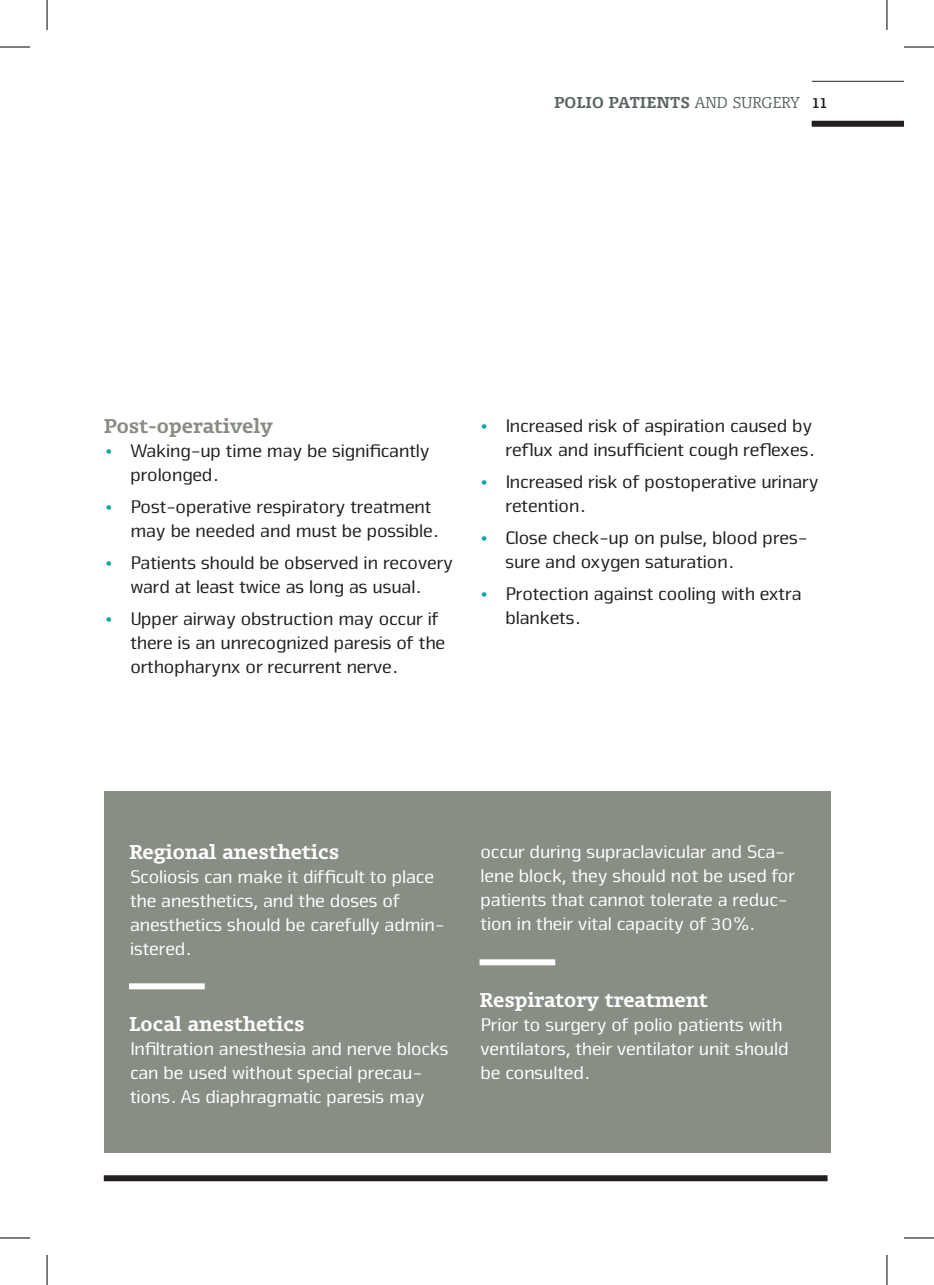
<style>
.page{position:relative;width:934px;height:1285px;background:#fff}
.page>*{position:absolute;margin:0;border:0;box-sizing:border-box;transform-origin:0 0}
.t1{font:19px/24px "Nuri";color:#231f20}
.t2{font:19px/24px "Nuri";color:#fff}
.t3{font:700 19px "Olsen";color:#fff}
.t4{font:700 19px "Olsen";color:#888d84}
.t5{font:700 15px "Olsen";color:#5b6664}
.s1{font-weight:300}
.s2{font-family:"Nuri";font-size:16px;color:#231f20}
.s3{color:#00a99d}
</style>
<div class="page">
<div style="left:811px;top:121px;width:92px;height:6px;background:#231f20"></div>
<hr style="left:811px;top:81px;width:92px;height:1px;background:#231f20">
<div style="left:104px;top:1175px;width:723px;height:6px;background:#231f20"></div>
<div style="left:104px;top:791px;width:725px;height:361px;background:#888e84"></div>
<div style="left:129px;top:983px;width:76px;height:6px;background:#fff"></div>
<div style="left:479px;top:959px;width:76px;height:6px;background:#fff"></div>
<hr style="left:0;top:47px;width:30px;height:1px;background:#000">
<hr style="left:903px;top:47px;width:30px;height:1px;background:#000">
<hr style="left:0;top:1237px;width:30px;height:1px;background:#000">
<hr style="left:903px;top:1237px;width:30px;height:1px;background:#000">
<hr style="left:47px;top:0;width:1px;height:30px;background:#000">
<hr style="left:47px;top:1255px;width:1px;height:30px;background:#000">
<hr style="left:886px;top:0;width:1px;height:30px;background:#000">
<hr style="left:886px;top:1255px;width:1px;height:30px;background:#000">
<p class="t5" style="left:554px;top:92px;width:274px">POLIO PATIENTS <span class="s1">AND SURGERY</span> <span class="s2">11</span></p>
<p class="t4" style="left:104px;top:413px;width:170px">Post-operatively</p>
<p class="t1" style="left:129px;top:437px;width:301px;text-indent:-26px"><span class="s3">•</span> Waking-up time may be significantly prolonged.</p>
<p class="t1" style="left:129px;top:493px;width:309px;text-indent:-26px"><span class="s3">•</span> Post-operative respiratory treatment may be needed and must be possible.</p>
<p class="t1" style="left:104px;top:549px;width:349px;text-align:center"><span class="s3">•</span> Patients should be observed in recovery ward at least twice as long as usual.</p>
<p class="t1" style="left:129px;top:605px;width:316px;text-indent:-26px"><span class="s3">•</span> Upper airway obstruction may occur if there is an unrecognized paresis of the orthopharynx or recurrent nerve.</p>
<p class="t1" style="left:479px;top:413px;width:335px;text-align:right"><span class="s3">•</span> Increased risk of aspiration caused by reflux and insufficient cough reflexes.</p>
<p class="t1" style="left:504px;top:469px;width:314px;text-indent:-26px"><span class="s3">•</span> Increased risk of postoperative urinary retention.</p>
<p class="t1" style="left:504px;top:525px;width:303px;text-indent:-26px"><span class="s3">•</span> Close check-up on pulse, blood pres&shy;sure and oxygen saturation.</p>
<p class="t1" style="left:504px;top:581px;width:297px;text-indent:-26px"><span class="s3">•</span> Protection against cooling with extra blankets.</p>
<p class="t3" style="left:129px;top:839px;width:212px">Regional anesthetics</p>
<p class="t2" style="left:129px;top:864px;width:316px">Scoliosis can make it difficult to place the anesthetics, and the doses of anesthetics should be carefully admin&shy;istered.</p>
<p class="t3" style="left:129px;top:1011px;width:177px">Local anesthetics</p>
<p class="t2" style="left:129px;top:1036px;width:320px">Infiltration anesthesia and nerve blocks can be used without special precau&shy;tions. As diaphragmatic paresis may</p>
<p class="t2" style="left:479px;top:839px;width:316px">occur during supraclavicular and Sca&shy;lene block, they should not be used for patients that cannot tolerate a reduc&shy;tion in their vital capacity of 30%.</p>
<p class="t3" style="left:479px;top:987px;width:230px">Respiratory treatment</p>
<p class="t2" style="left:479px;top:1012px;width:309px">Prior to surgery of polio patients with ventilators, their ventilator unit should be consulted.</p>
</div>
